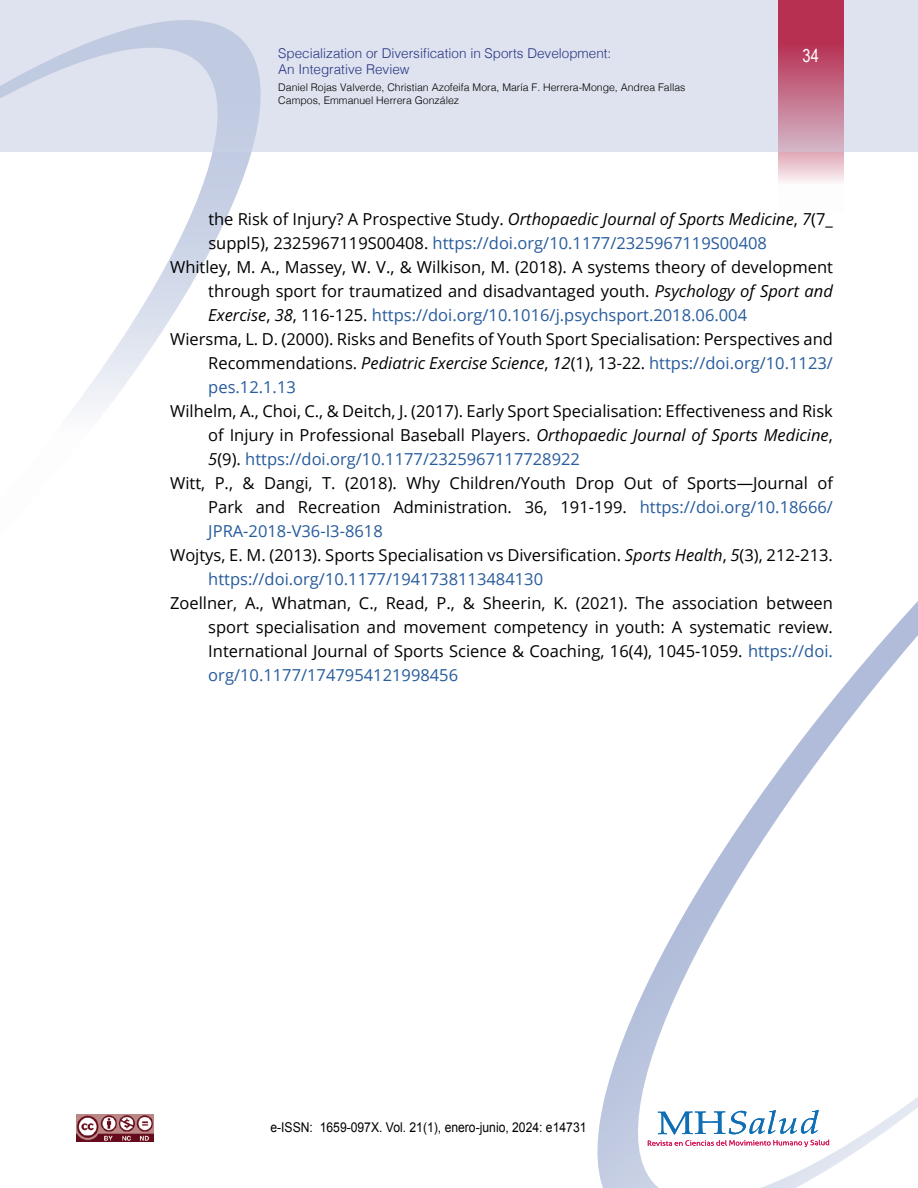
<style>
.page{position:relative;width:918px;height:1188px;background:#fff}
.page>*{position:absolute;margin:0;border:0;box-sizing:border-box;transform-origin:0 0}
.t1{font:18px "Arial Narrow";color:#fff}
.t2{font:16.5px/24px "Open Sans";color:#000;text-align:justify}
.t3{font:16.5px "Open Sans";color:#275b9b}
.t4{font:300 13.5px "Helvetica";color:#283583}
.t5{font:13.5px "Arial";color:#000;scale:.9 1}
.t6{font:300 10.5px/12.6px "Helvetica";color:#000}
.s1{font-style:italic}
.s2{color:#000}
.s3{font-style:italic;color:#000}
.s4{color:#275b9b}
</style>
<div class="page">
<img style="left:77px;top:1115px;width:76px;height:27px">
<div style="left:0;top:0;width:918px;height:151px;background:#dee3ef"></div>
<svg style="left:0;top:20px;width:274px;height:391px"></svg>
<svg style="left:597px;top:601px;width:321px;height:587px"></svg>
<svg style="left:648px;top:1107px;width:181px;height:41px"></svg>
<svg style="left:778px;top:0;width:66px;height:182px"></svg>
<p class="t4" style="left:278px;top:42px;width:335px">Specialization or Diversification in Sports Development:</p>
<p class="t1" style="left:803px;top:42px;width:18px">34</p>
<p class="t4" style="left:278px;top:58px;width:133px">An Integrative Review</p>
<p class="t6" style="left:278px;top:80px;width:409px">Daniel Rojas Valverde, Christian Azofeifa Mora, María F. Herrera-Monge, Andrea Fallas<br>Campos, Emmanuel Herrera González</p>
<p class="t2" style="left:208px;top:207px;width:626px">the Risk of Injury? A Prospective Study. <span class="s1">Orthopaedic Journal of Sports Medicine</span>, <span class="s1">7</span>(7_</p>
<p class="t3" style="left:208px;top:232px;width:560px"><span class="s2">suppl5), 2325967119S00408.</span> https://doi.org/10.1177/2325967119S00408</p>
<p class="t2" style="left:170px;top:255px;width:664px">Whitley, M. A., Massey, W. V., &amp; Wilkison, M. (2018). A systems theory of development</p>
<p class="t2" style="left:208px;top:279px;width:626px">through sport for traumatized and disadvantaged youth. <span class="s1">Psychology of Sport and</span></p>
<p class="t3" style="left:208px;top:304px;width:540px"><span class="s3">Exercise</span><span class="s2">,</span> <span class="s3">38</span><span class="s2">, 116-125.</span> https://doi.org/10.1016/j.psychsport.2018.06.004</p>
<p class="t2" style="left:170px;top:327px;width:664px">Wiersma, L. D. (2000). Risks and Benefits of Youth Sport Specialisation: Perspectives and</p>
<p class="t2" style="left:208px;top:351px;width:626px">Recommendations. <span class="s1">Pediatric Exercise Science</span>, <span class="s1">12</span>(1), 13-22. <span class="s4">https://doi.org/10.1123/</span></p>
<p class="t3" style="left:208px;top:376px;width:89px">pes.12.1.13</p>
<p class="t2" style="left:170px;top:399px;width:664px">Wilhelm, A., Choi, C., &amp; Deitch, J. (2017). Early Sport Specialisation: Effectiveness and Risk</p>
<p class="t2" style="left:208px;top:423px;width:626px">of Injury in Professional Baseball Players. <span class="s1">Orthopaedic Journal of Sports Medicine</span>,</p>
<p class="t3" style="left:208px;top:448px;width:373px"><span class="s3">5</span><span class="s2">(9).</span> https://doi.org/10.1177/2325967117728922</p>
<p class="t2" style="left:170px;top:471px;width:664px">Witt, P., &amp; Dangi, T. (2018). Why Children/Youth Drop Out of Sports—Journal of</p>
<p class="t2" style="left:208px;top:495px;width:626px">Park and Recreation Administration. 36, 191-199. <span class="s4">https://doi.org/10.18666/</span></p>
<p class="t3" style="left:208px;top:520px;width:176px">JPRA-2018-V36-I3-8618</p>
<p class="t2" style="left:170px;top:543px;width:664px">Wojtys, E. M. (2013). Sports Specialisation vs Diversification. <span class="s1">Sports Health</span>, <span class="s1">5</span>(3), 212-213.</p>
<p class="t3" style="left:208px;top:568px;width:336px">https://doi.org/10.1177/1941738113484130</p>
<p class="t2" style="left:208px;top:591px;width:626px;text-indent:-38px">Zoellner, A., Whatman, C., Read, P., &amp; Sheerin, K. (2021). The association between sport specialisation and movement competency in youth: A systematic review.<br>International Journal of Sports Science &amp; Coaching, 16(4), 1045-1059. <span class="s4">https://doi. org/10.1177/1747954121998456</span></p>
<p class="t5" style="left:270px;top:1118px;width:353px">e-ISSN: 1659-097X. Vol. 21(1), enero-junio, 2024: e14731</p>
</div>
